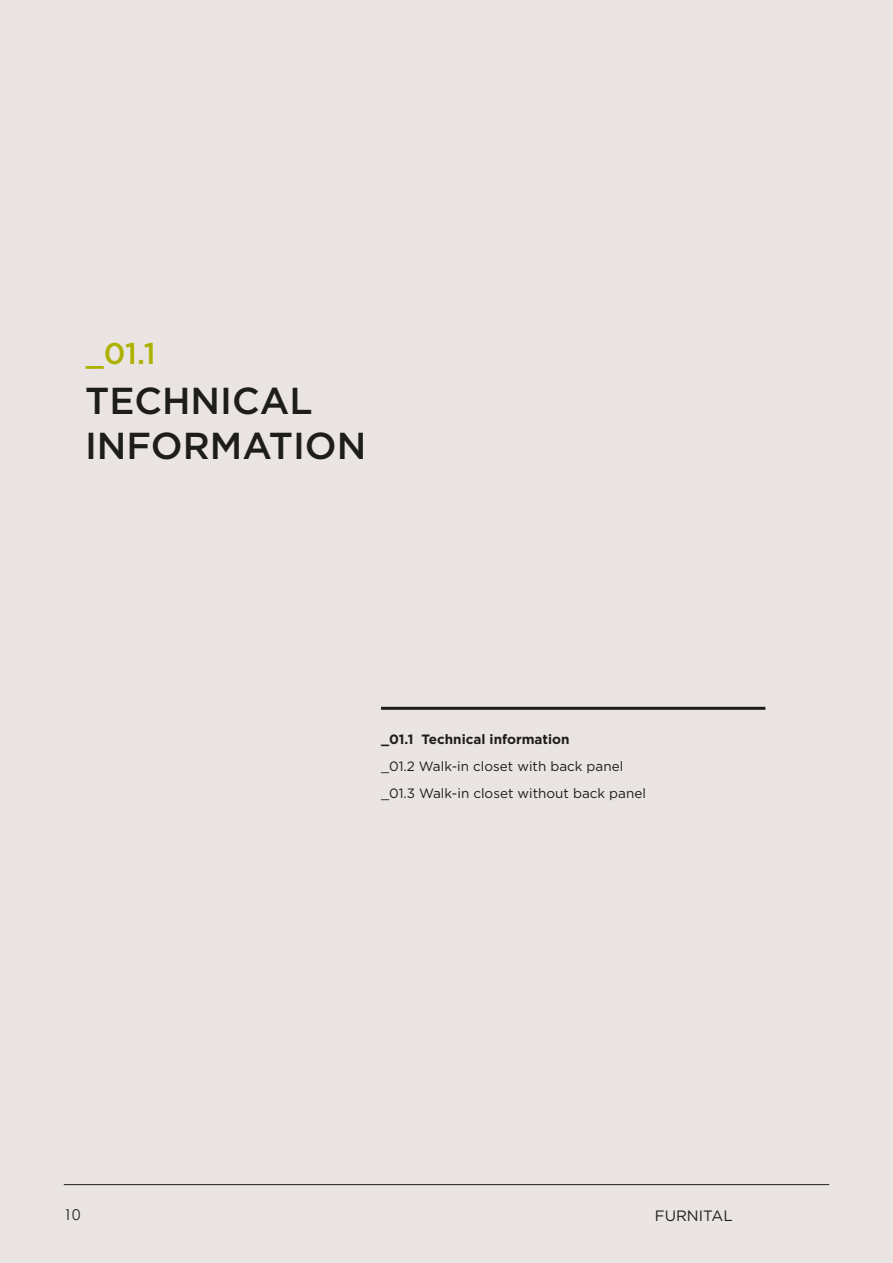
<style>
.page{position:relative;width:893px;height:1263px;background:#eae5e2}
.page>*{position:absolute;margin:0;border:0;box-sizing:border-box;transform-origin:0 0}
.t1{font:500 37.5px/45px "Gotham";color:#1d1d1b}
.t2{font:500 30px "Gotham";color:#adb100}
.t3{font:15px "Gotham";color:#1d1d1b}
.t4{font:15px "Century Gothic";color:#1d1d1b}
.t5{font:13.5px/27px "Gotham";color:#1d1d1b}
.t6{font:700 13.5px "Gotham";color:#1d1d1b}
</style>
<div class="page">
<hr style="left:381px;top:707px;width:384px;height:3px;background:#1d1d1b">
<hr style="left:64px;top:1184px;width:765px;height:1px;background:#1d1d1b">
<h2 class="t2" style="left:86px;top:333px;width:71px">_01.1</h2>
<h1 class="t1" style="left:85px;top:378px;width:283px">TECHNICAL<br>INFORMATION</h1>
<p class="t6" style="left:381px;top:731px;width:190px">_01.1 Technical information</p>
<p class="t5" style="left:381px;top:753px;width:266px">_01.2 Walk-in closet with back panel _01.3 Walk-in closet without back panel</p>
<p class="t4" style="left:64px;top:1205px;width:18px">10</p>
<p class="t3" style="left:655px;top:1206px;width:79px">FURNITAL</p>
</div>
